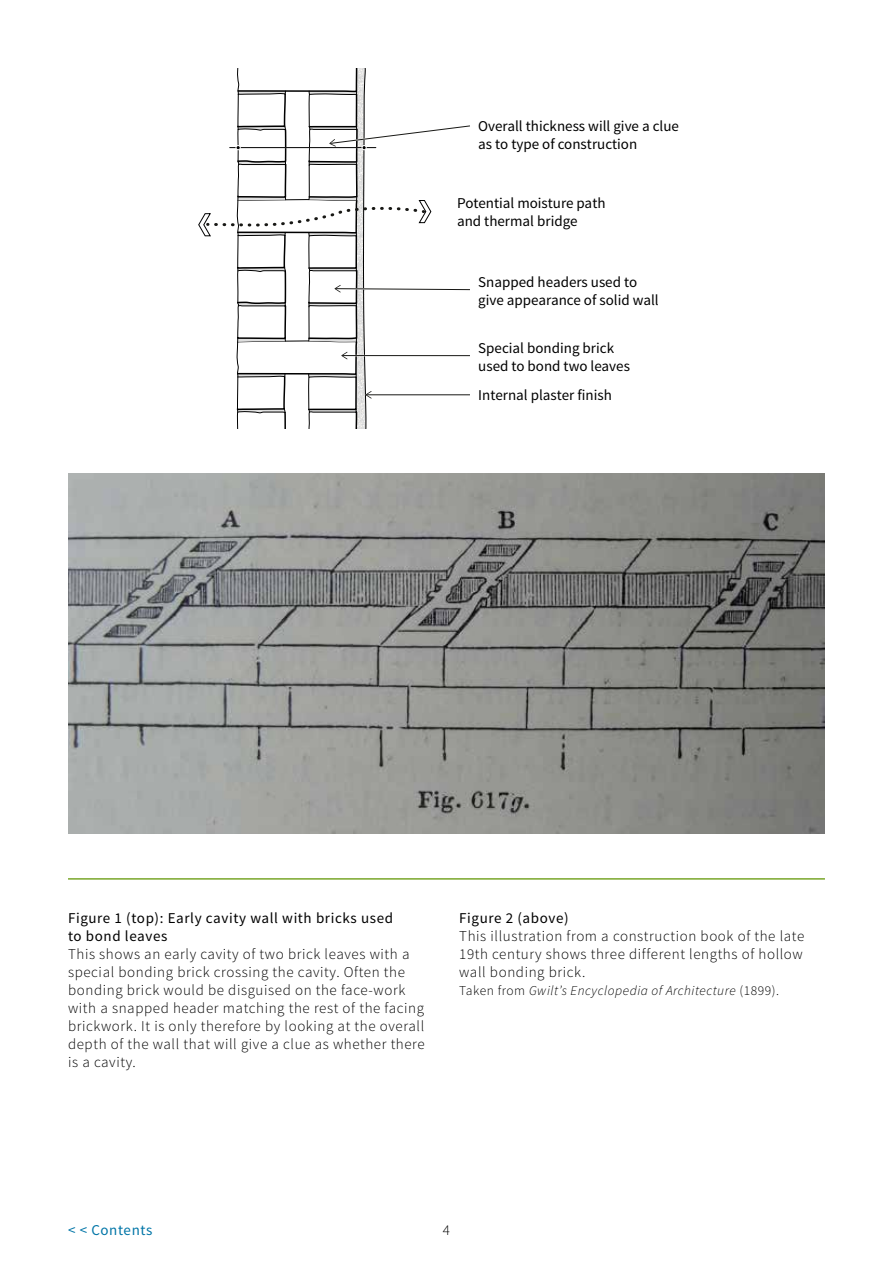
<style>
.page{position:relative;width:893px;height:1263px;background:#fff}
.page>*{position:absolute;margin:0;border:0;box-sizing:border-box;transform-origin:0 0}
.t1{font:300 15px/18px "Source Sans Pro";letter-spacing:.04em;color:#000}
.t2{font:15px/18px "Source Sans Pro";color:#000}
.t3{font:15px/18px "Source Sans Pro";letter-spacing:.04em;color:#000}
.t4{font:15px "Source Sans Pro";letter-spacing:.04em;color:#0075a7}
.t5{font:italic 300 13.5px "Source Sans Pro";letter-spacing:.04em;color:#000}
.s1{font-style:normal}
</style>
<div class="page">
<svg style="left:198px;top:68px;width:272px;height:361px"></svg>
<hr style="left:68px;top:878px;width:757px;height:2px;background:#79a629">
<img style="left:68px;top:473px;width:757px;height:360px">
<p class="t2" style="left:478px;top:117px;width:202px">Overall thickness will give a clue as to type of construction</p>
<p class="t2" style="left:457px;top:194px;width:150px">Potential moisture path and thermal bridge</p>
<p class="t2" style="left:478px;top:273px;width:182px">Snapped headers used to give appearance of solid wall</p>
<p class="t2" style="left:478px;top:339px;width:153px">Special bonding brick used to bond two leaves</p>
<p class="t2" style="left:478px;top:387px;width:135px">Internal plaster finish</p>
<p class="t3" style="left:68px;top:909px;width:326px">Figure 1 (top): Early cavity wall with bricks used to bond leaves</p>
<p class="t1" style="left:68px;top:945px;width:358px">This shows an early cavity of two brick leaves with a special bonding brick crossing the cavity. Often the bonding brick would be disguised on the face-work with a snapped header matching the rest of the facing brickwork. It is only therefore by looking at the overall depth of the wall that will give a clue as whether there is a cavity.</p>
<p class="t3" style="left:459px;top:909px;width:111px">Figure 2 (above)</p>
<p class="t1" style="left:459px;top:927px;width:347px;text-align:justify">This illustration from a construction book of the late 19th century shows three different lengths of hollow wall bonding brick.</p>
<p class="t5" style="left:459px;top:982px;width:321px"><span class="s1">Taken from</span> Gwilt’s Encyclopedia of Architecture <span class="s1">(1899).</span></p>
<p class="t4" style="left:68px;top:1220px;width:86px">&lt; &lt; Contents</p>
<p class="t1" style="left:443px;top:1221px;width:9px">4</p>
</div>
